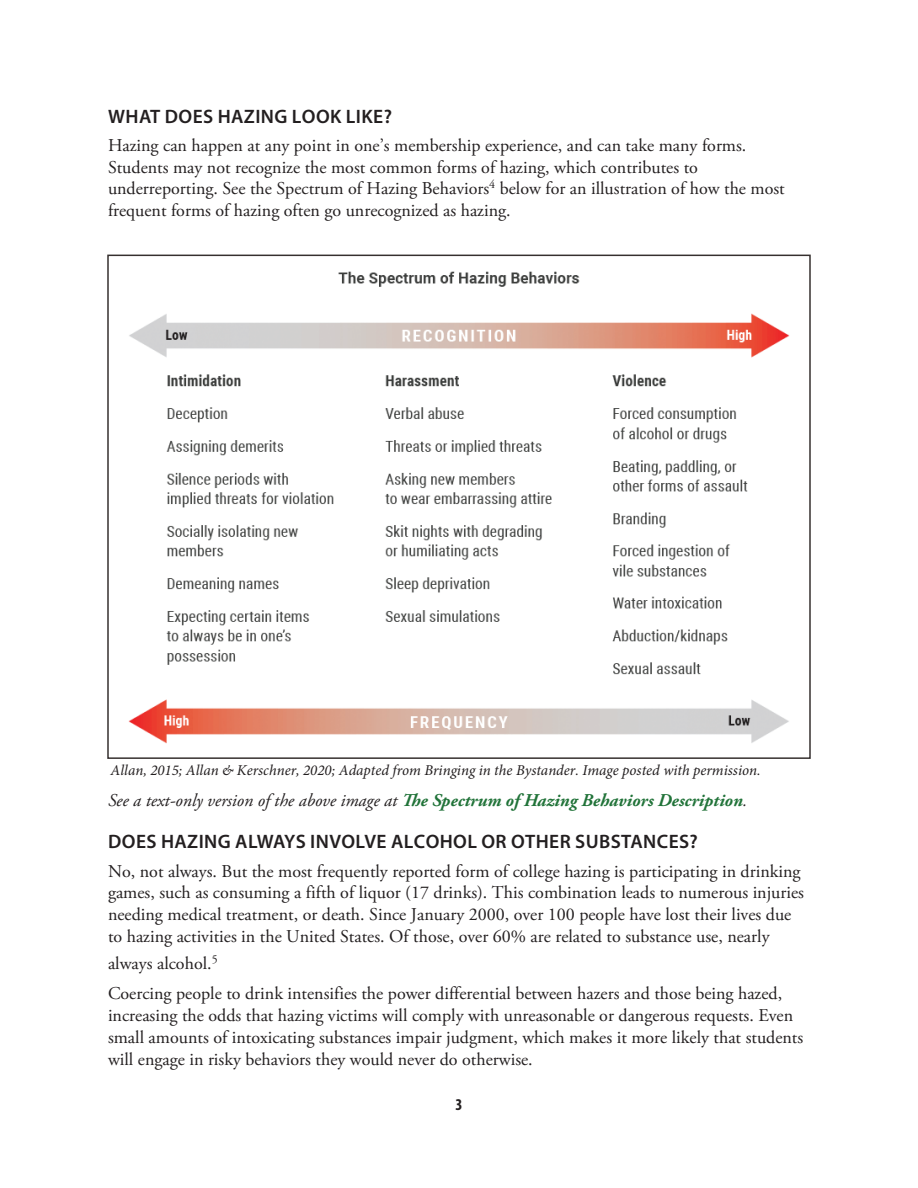
<style>
.page{position:relative;width:918px;height:1188px;background:#fff}
.page>*{position:absolute;margin:0;border:0;box-sizing:border-box;transform-origin:0 0}
.t1{font:600 19.5px "Myriad Pro";letter-spacing:.02em;color:#231f20}
.t2{font:18px/21.6px "Adobe Garamond Pro";color:#231f20}
.t3{font:italic 700 18px "Adobe Garamond Pro";color:#217339}
.t4{font:700 condensed 16.5px "Myriad Pro";color:#231f20}
.t5{font:italic 15px "Minion Pro";color:#221e1f}
.s1{font-weight:400;color:#231f20}
</style>
<div class="page">
<img style="left:129px;top:271px;width:660px;height:472px">
<div style="left:107px;top:255px;width:704px;height:504px;border:2px solid #36302f"></div>
<p class="t1" style="left:108px;top:104px;width:285px">WHAT DOES HAZING LOOK LIKE?</p>
<p class="t2" style="left:108px;top:134px;width:678px">Hazing can happen at any point in one’s membership experience, and can take many forms.<br>Students may not recognize the most common forms of hazing, which contributes to underreporting. See the Spectrum of Hazing Behaviors<sup>4</sup> below for an illustration of how the most frequent forms of hazing often go unrecognized as hazing.</p>
<p class="t5" style="left:111px;top:760px;width:652px">Allan, 2015; Allan &amp; Kerschner, 2020; Adapted from Bringing in the Bystander. Image posted with permission.</p>
<p class="t3" style="left:108px;top:790px;width:641px"><span class="s1">See a text-only version of the above image at</span> The Spectrum of Hazing Behaviors Description<span class="s1">.</span></p>
<p class="t1" style="left:108px;top:830px;width:591px">DOES HAZING ALWAYS INVOLVE ALCOHOL OR OTHER SUBSTANCES?</p>
<p class="t2" style="left:108px;top:860px;width:698px">No, not always. But the most frequently reported form of college hazing is participating in drinking games, such as consuming a fifth of liquor (17 drinks). This combination leads to numerous injuries needing medical treatment, or death. Since January 2000, over 100 people have lost their lives due to hazing activities in the United States. Of those, over 60% are related to substance use, nearly</p>
<p class="t2" style="left:108px;top:948px;width:676px;line-height:29.5px">always alcohol.<sup>5<br></sup>Coercing people to drink intensifies the power differential between hazers and those being hazed,</p>
<p class="t2" style="left:108px;top:1003px;width:697px;line-height:22px">increasing the odds that hazing victims will comply with unreasonable or dangerous requests. Even small amounts of intoxicating substances impair judgment, which makes it more likely that students will engage in risky behaviors they would never do otherwise.</p>
<p class="t4" style="left:455px;top:1094px;width:9px">3</p>
</div>
